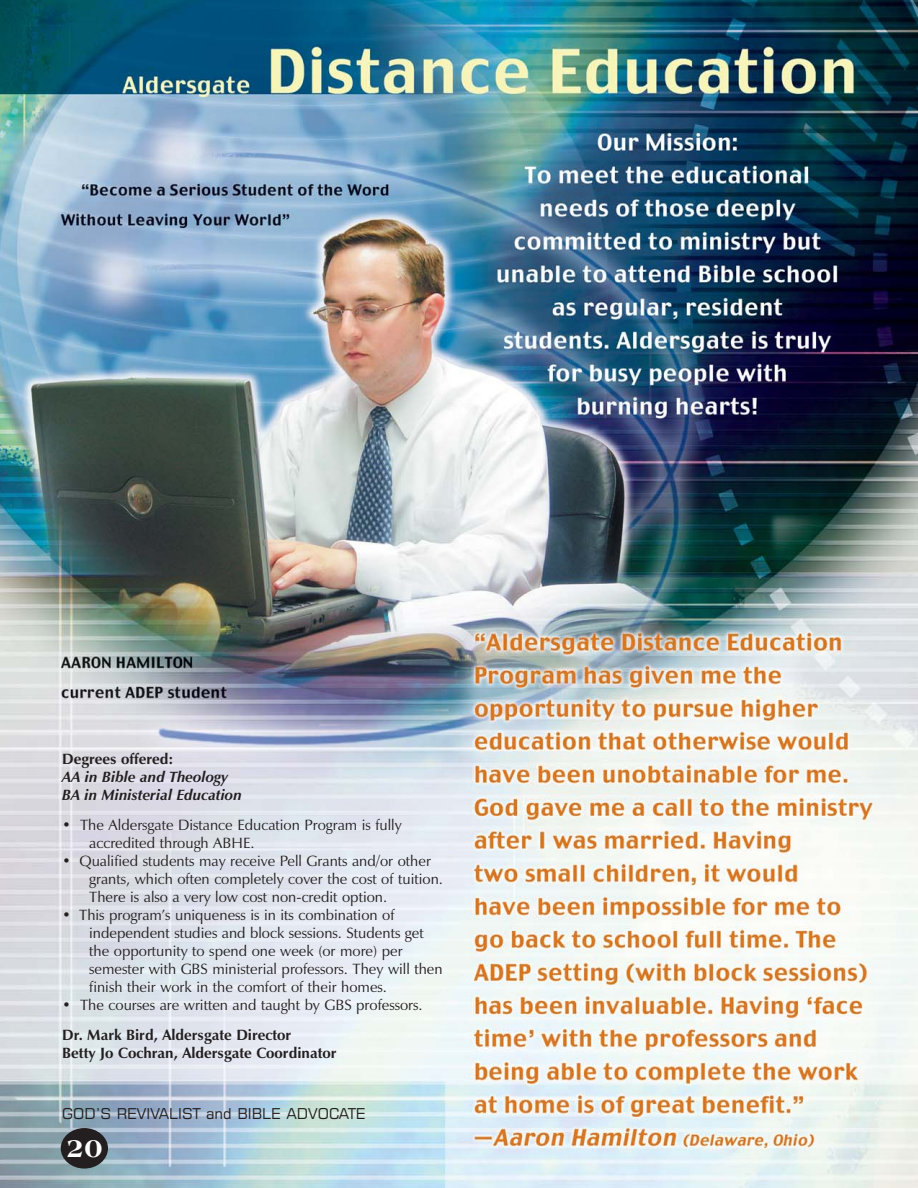
<style>
.page{position:relative;width:918px;height:1188px;background:#fff}
.page>*{position:absolute;margin:0;border:0;box-sizing:border-box;transform-origin:0 0}
.t1{font:800 27px "Americana BT";color:#fff}
.t2{font:15px/18px "Zapf Humanist 601 BT";color:#231f20}
.t3{font:700 15px/18px "Zapf Humanist 601 BT";color:#231f20}
.t4{font:italic 700 15px/18px "Zapf Humanist 601 BT";color:#231f20}
.t5{font:15px "Square 721 BT";color:#231f20}
</style>
<div class="page">
<img style="left:0;top:0;width:918px;height:1188px">
<div style="left:61px;top:1128px;width:47px;height:41px;background:#231f20;border-radius:50%"></div>
<p class="t3" style="left:62px;top:751px;width:113px">Degrees offered:</p>
<p class="t4" style="left:62px;top:770px;width:181px">AA in Bible and Theology<br>BA in Ministerial Education</p>
<p class="t2" style="left:89px;top:818px;width:314px;text-indent:-27px">• The Aldersgate Distance Education Program is fully accredited through ABHE.</p>
<p class="t2" style="left:89px;top:854px;width:355px;text-indent:-27px">• Qualified students may receive Pell Grants and/or other grants, which often completely cover the cost of tuition.<br>There is also a very low cost non-credit option.</p>
<p class="t2" style="left:89px;top:908px;width:355px;text-indent:-27px">• This program’s uniqueness is in its combination of independent studies and block sessions. Students get the opportunity to spend one week (or more) per semester with GBS ministerial professors. They will then finish their work in the comfort of their homes.</p>
<p class="t2" style="left:62px;top:998px;width:362px">• The courses are written and taught by GBS professors.</p>
<p class="t3" style="left:62px;top:1027px;width:276px">Dr. Mark Bird, Aldersgate Director<br>Betty Jo Cochran, Aldersgate Coordinator</p>
<p class="t5" style="left:62px;top:1109px;width:305px">GOD’S REVIVALIST and BIBLE ADVOCATE</p>
<h1 class="t1" style="left:66px;top:1137px;width:37px">20</h1>
</div>
